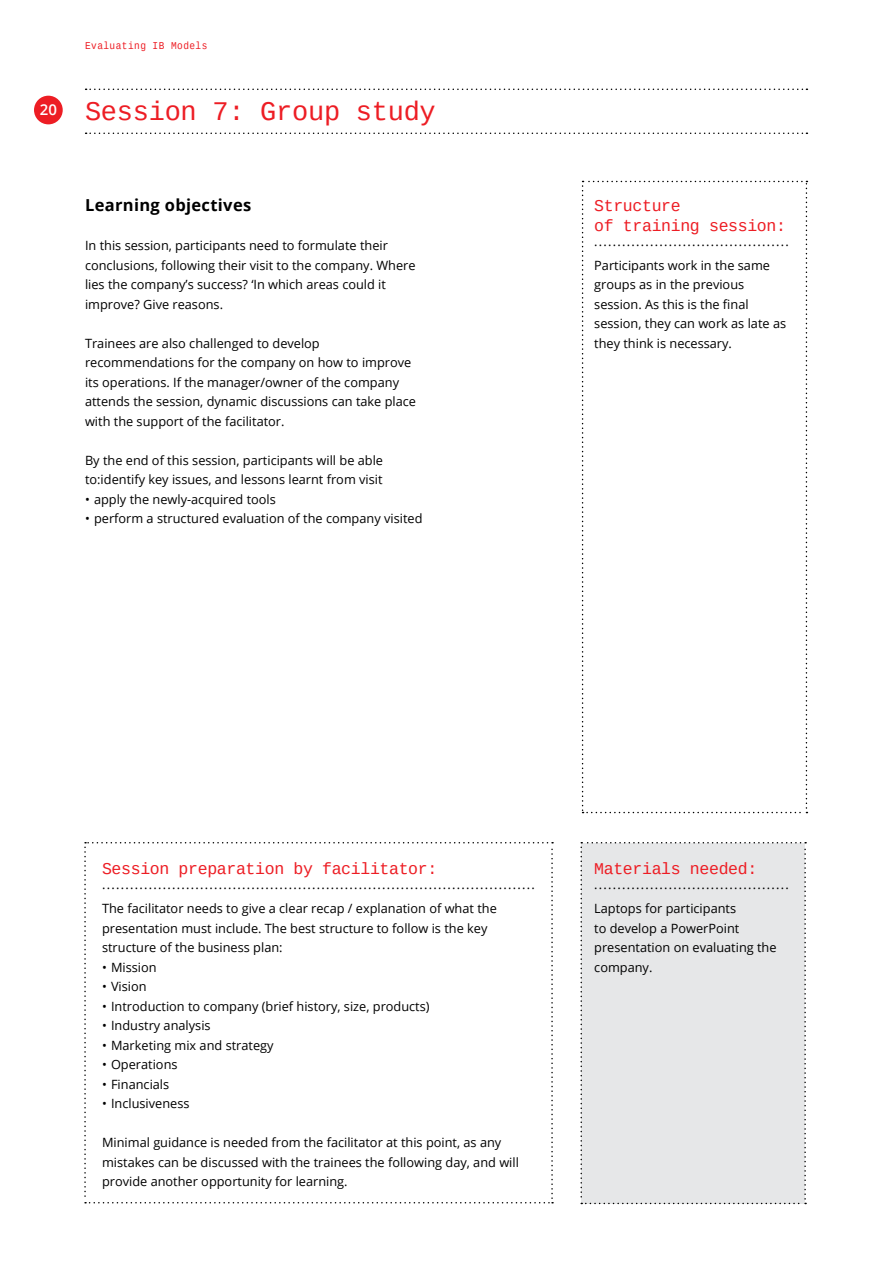
<style>
.page{position:relative;width:893px;height:1263px;background:#fff}
.page>*{position:absolute;margin:0;border:0;box-sizing:border-box;transform-origin:0 0}
.t1{font:27px "Cousine";letter-spacing:-.01em;color:#ed1d24}
.t2{font:16.5px/19.5px "Cousine";letter-spacing:-.02em;color:#ed1d24}
.t3{font:700 16.5px "Open Sans";letter-spacing:.02em;color:#000}
.t4{font:12.75px/19.5px "Open Sans";color:#000}
.t5{font:10.5px "Cousine";letter-spacing:.05em;color:#ed1d24;scale:.9 1}
</style>
<div class="page">
<div style="left:34px;top:96px;width:29px;height:28px;background:#ed1d24;border-radius:50%"></div>
<svg style="left:84px;top:842px;width:469px;height:361px"></svg>
<div style="left:580px;top:842px;width:226px;height:362px;background:#e6e7e8"></div>
<svg style="left:86px;top:89px;width:721px;height:1px"></svg>
<svg style="left:582px;top:181px;width:225px;height:632px"></svg>
<svg style="left:86px;top:133px;width:721px;height:1px"></svg>
<p class="t5" style="left:85px;top:39px;width:137px">Evaluating IB Models</p>
<h1 class="t1" style="left:40px;top:94px;width:397px"><sup>20</sup> Session 7: Group study</h1>
<p class="t3" style="left:85px;top:194px;width:168px">Learning objectives</p>
<p class="t4" style="left:85px;top:236px;width:332px">In this session, participants need to formulate their conclusions, following their visit to the company. Where lies the company’s success? ‘In which areas could it improve? Give reasons.</p>
<p class="t4" style="left:85px;top:333px;width:333px">Trainees are also challenged to develop recommendations for the company on how to improve its operations. If the manager/owner of the company attends the session, dynamic discussions can take place with the support of the facilitator.</p>
<p class="t4" style="left:85px;top:450px;width:300px">By the end of this session, participants will be able to:identify key issues, and lessons learnt from visit</p>
<p class="t4" style="left:85px;top:489px;width:192px">• apply the newly-acquired tools</p>
<p class="t4" style="left:85px;top:509px;width:339px">• perform a structured evaluation of the company visited</p>
<p class="t2" style="left:594px;top:196px;width:193px">Structure<br>of training session:</p>
<p class="t4" style="left:594px;top:229px;width:196px;line-height:24px">..........................................<br>Participants work in the same</p>
<p class="t4" style="left:594px;top:275px;width:193px">groups as in the previous session. As this is the final session, they can work as late as they think is necessary.</p>
<p class="t2" style="left:102px;top:859px;width:337px">Session preparation by facilitator:</p>
<p class="t4" style="left:102px;top:872px;width:434px;line-height:24px">.............................................................................................<br>The facilitator needs to give a clear recap / explanation of what the</p>
<p class="t4" style="left:102px;top:918px;width:387px">presentation must include. The best structure to follow is the key structure of the business plan:</p>
<p class="t4" style="left:102px;top:957px;width:56px">• Mission</p>
<p class="t4" style="left:102px;top:977px;width:46px">• Vision</p>
<p class="t4" style="left:102px;top:996px;width:329px">• Introduction to company (brief history, size, products)</p>
<p class="t4" style="left:102px;top:1016px;width:110px">• Industry analysis</p>
<p class="t4" style="left:102px;top:1035px;width:173px">• Marketing mix and strategy</p>
<p class="t4" style="left:102px;top:1055px;width:77px">• Operations</p>
<p class="t4" style="left:102px;top:1074px;width:69px">• Financials</p>
<p class="t4" style="left:102px;top:1094px;width:89px">• Inclusiveness</p>
<p class="t4" style="left:102px;top:1133px;width:418px">Minimal guidance is needed from the facilitator at this point, as any mistakes can be discussed with the trainees the following day, and will provide another opportunity for learning.</p>
<p class="t2" style="left:594px;top:859px;width:165px">Materials needed:</p>
<p class="t4" style="left:594px;top:872px;width:196px;line-height:24px">..........................................<br>Laptops for participants</p>
<p class="t4" style="left:594px;top:918px;width:184px">to develop a PowerPoint presentation on evaluating the company.</p>
</div>
